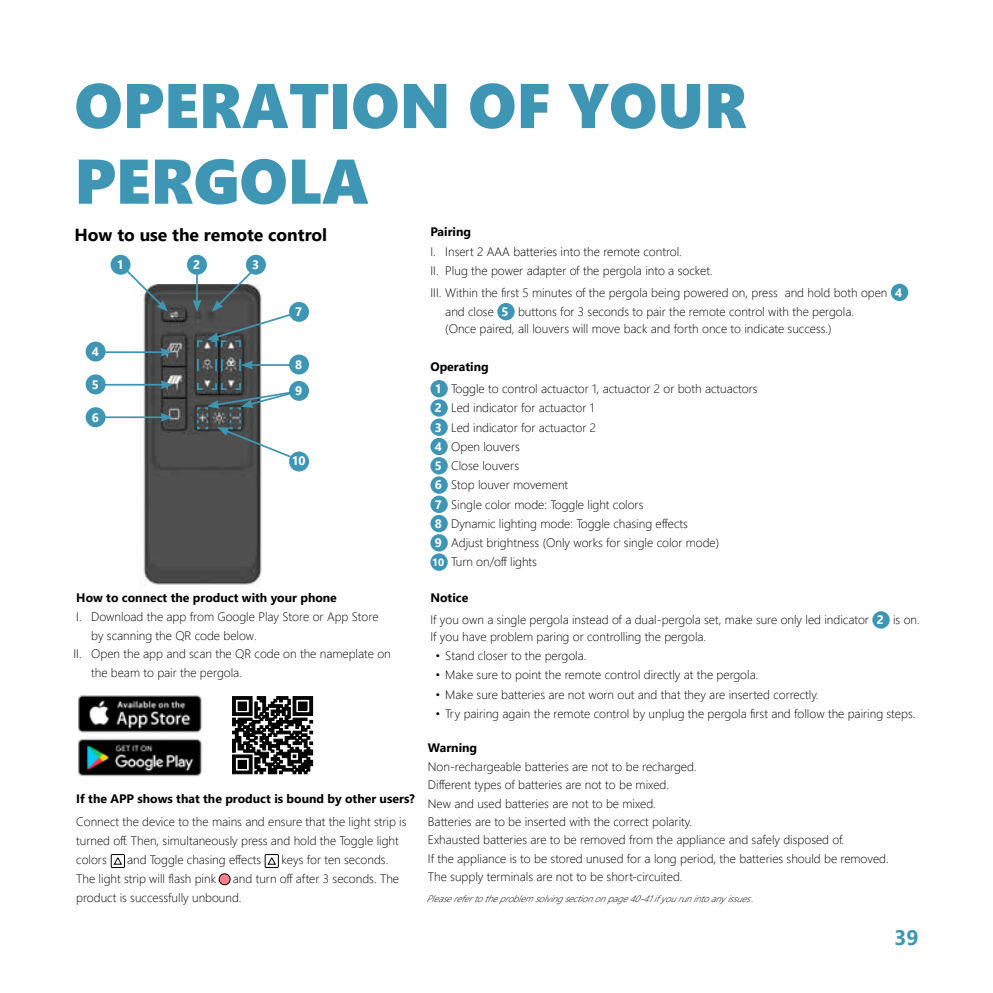
<style>
.page{position:relative;width:993px;height:993px;background:#fff}
.page>*{position:absolute;margin:0;border:0;box-sizing:border-box;transform-origin:0 0}
.t1{font:63px/75.6px "Segoe UI Black";color:#3f96b4}
.t2{font:700 21px "Segoe UI";color:#3f96b4}
.t3{font:700 17.5px "Segoe UI";color:#000}
.t4{font:300 12.25px/19.2px "Segoe UI";color:#000}
.t5{font:700 12.25px "Segoe UI";color:#000}
.t6{font:700 12.25px "Segoe UI";color:#fff}
.t7{font:italic 300 9.28px "Segoe UI";color:#000}
.s1{font-weight:700;color:#fff}
.s2{font-weight:700}
.s3{font-weight:700;font-size:10.5px;color:#fff}
.s4{font-style:normal}
</style>
<div class="page">
<img style="left:132px;top:284px;width:130px;height:303px">
<hr style="left:95px;top:416px;width:68px;height:2px;background:#3f96b4">
<svg style="left:160px;top:412px;width:13px;height:9px"></svg>
<hr style="left:95px;top:384px;width:68px;height:1px;background:#3f96b4">
<svg style="left:160px;top:380px;width:13px;height:9px"></svg>
<hr style="left:95px;top:351px;width:68px;height:2px;background:#3f96b4">
<svg style="left:160px;top:347px;width:13px;height:9px"></svg>
<svg style="left:119px;top:262px;width:49px;height:50px"></svg>
<div style="left:187px;top:255px;width:20px;height:19px;background:#3f96b4;border-radius:50%"></div>
<div style="left:289px;top:354px;width:20px;height:20px;background:#3f96b4;border-radius:50%"></div>
<div style="left:289px;top:302px;width:20px;height:20px;background:#3f96b4;border-radius:50%"></div>
<div style="left:110px;top:255px;width:20px;height:19px;background:#3f96b4;border-radius:50%"></div>
<div style="left:86px;top:374px;width:19px;height:20px;background:#3f96b4;border-radius:50%"></div>
<div style="left:86px;top:407px;width:19px;height:20px;background:#3f96b4;border-radius:50%"></div>
<div style="left:86px;top:341px;width:19px;height:20px;background:#3f96b4;border-radius:50%"></div>
<div style="left:246px;top:255px;width:20px;height:19px;background:#3f96b4;border-radius:50%"></div>
<svg style="left:192px;top:267px;width:109px;height:195px"></svg>
<div style="left:289px;top:381px;width:20px;height:20px;background:#3f96b4;border-radius:50%"></div>
<div style="left:289px;top:451px;width:20px;height:20px;background:#3f96b4;border-radius:50%"></div>
<div style="left:890px;top:283px;width:17px;height:18px;background:#3f96b4;border-radius:50%"></div>
<div style="left:497px;top:303px;width:17px;height:17px;background:#3f96b4;border-radius:50%"></div>
<div style="left:430px;top:380px;width:17px;height:17px;background:#3f96b4;border-radius:50%"></div>
<div style="left:430px;top:399px;width:17px;height:17px;background:#3f96b4;border-radius:50%"></div>
<div style="left:430px;top:418px;width:17px;height:18px;background:#3f96b4;border-radius:50%"></div>
<div style="left:430px;top:437px;width:17px;height:18px;background:#3f96b4;border-radius:50%"></div>
<div style="left:430px;top:457px;width:17px;height:17px;background:#3f96b4;border-radius:50%"></div>
<div style="left:430px;top:476px;width:17px;height:17px;background:#3f96b4;border-radius:50%"></div>
<div style="left:430px;top:495px;width:17px;height:18px;background:#3f96b4;border-radius:50%"></div>
<div style="left:430px;top:514px;width:17px;height:18px;background:#3f96b4;border-radius:50%"></div>
<div style="left:430px;top:534px;width:17px;height:17px;background:#3f96b4;border-radius:50%"></div>
<div style="left:430px;top:553px;width:17px;height:17px;background:#3f96b4;border-radius:50%"></div>
<div style="left:872px;top:611px;width:17px;height:17px;background:#3f96b4;border-radius:50%"></div>
<img style="left:78px;top:695px;width:124px;height:81px">
<svg style="left:232px;top:696px;width:82px;height:79px"></svg>
<div style="left:238px;top:760px;width:8px;height:8px;background:#000"></div>
<div style="left:238px;top:759px;width:8px;height:9px;border:1px solid #000"></div>
<div style="left:111px;top:854px;width:14px;height:13px;border:1px solid #000"></div>
<svg style="left:114px;top:857px;width:8px;height:7px"></svg>
<div style="left:265px;top:854px;width:13px;height:13px;border:1px solid #000"></div>
<svg style="left:268px;top:857px;width:8px;height:7px"></svg>
<div style="left:219px;top:873px;width:11px;height:11px;background:#ff808b;border-radius:50%"></div>
<div style="left:219px;top:873px;width:11px;height:11px;border:1px solid #000;border-radius:50%"></div>
<h1 class="t1" style="left:74px;top:64px;width:673px">OPERATION OF YOUR<br>PERGOLA</h1>
<h3 class="t3" style="left:74px;top:218px;width:254px">How to use the remote control</h3>
<p class="t5" style="left:430px;top:220px;width:42px">Pairing</p>
<p class="t4" style="left:430px;top:240px;width:284px">I. Insert 2 AAA batteries into the remote control.<br>II. Plug the power adapter of the pergola into a socket.</p>
<p class="t4" style="left:445px;top:281px;width:458px;text-indent:-15px">III. Within the first 5 minutes of the pergola being powered on, press and hold both open <span class="s1">4 </span>and close <span class="s1">5</span> buttons for 3 seconds to pair the remote control with the pergola.</p>
<p class="t4" style="left:445px;top:317px;width:388px">(Once paired, all louvers will move back and forth once to indicate success.)</p>
<p class="t4" style="left:434px;top:354px;width:324px;line-height:21.9px;text-indent:-4px"><span class="s2">Operating<br></span><span class="s1">1</span> Toggle to control actuactor 1, actuactor 2 or both actuactors</p>
<p class="t4" style="left:432px;top:397px;width:288px"><span class="s1">2</span> Led indicator for actuactor 1<br><span class="s1">3</span> Led indicator for actuactor 2<br><span class="s1">4</span> Open louvers<br><span class="s1">5</span> Close louvers<br><span class="s1">6</span> Stop louver movement<br><span class="s1">7</span> Single color mode: Toggle light colors<br><span class="s1">8</span> Dynamic lighting mode: Toggle chasing effects<br><span class="s1">9</span> Adjust brightness (Only works for single color mode)<br><span class="s3">10</span> Turn on/off lights</p>
<p class="t4" style="left:430px;top:585px;width:491px;line-height:21.9px"><span class="s2">Notice<br></span>If you own a single pergola instead of a dual-pergola set, make sure only led indicator <span class="s1">2</span> is on.</p>
<p class="t4" style="left:430px;top:625px;width:277px">If you have problem paring or controlling the pergola.</p>
<p class="t4" style="left:435px;top:644px;width:153px">• Stand closer to the pergola.</p>
<p class="t4" style="left:435px;top:664px;width:324px">• Make sure to point the remote control directly at the pergola.</p>
<p class="t4" style="left:435px;top:683px;width:384px">• Make sure batteries are not worn out and that they are inserted correctly.</p>
<p class="t4" style="left:435px;top:702px;width:481px">• Try pairing again the remote control by unplug the pergola first and follow the pairing steps.</p>
<p class="t5" style="left:428px;top:736px;width:51px">Warning</p>
<p class="t4" style="left:428px;top:755px;width:462px;line-height:18.4px">Non-rechargeable batteries are not to be recharged.<br>Different types of batteries are not to be mixed.<br>New and used batteries are not to be mixed.<br>Batteries are to be inserted with the correct polarity.<br>Exhausted batteries are to be removed from the appliance and safely disposed of.<br>If the appliance is to be stored unused for a long period, the batteries should be removed.<br>The supply terminals are not to be short-circuited.</p>
<p class="t7" style="left:426px;top:889px;width:332px">Pleaserefertotheproblemsolvingsectiononpage40-41ifyourunintoanyissues <span class="s4">.</span></p>
<p class="t6" style="left:117px;top:253px;width:9px">1</p>
<p class="t6" style="left:193px;top:253px;width:9px">2</p>
<p class="t6" style="left:252px;top:253px;width:9px">3</p>
<p class="t6" style="left:295px;top:300px;width:9px">7</p>
<p class="t6" style="left:92px;top:340px;width:9px">4</p>
<p class="t6" style="left:295px;top:353px;width:9px">8</p>
<p class="t6" style="left:92px;top:372px;width:9px">5</p>
<p class="t6" style="left:92px;top:405px;width:9px">6</p>
<p class="t6" style="left:295px;top:379px;width:9px">9</p>
<p class="t6" style="left:292px;top:449px;width:15px">10</p>
<p class="t5" style="left:76px;top:585px;width:262px">How to connect the product with your phone</p>
<p class="t4" style="left:76px;top:606px;width:304px">I. Download the app from Google Play Store or App Store</p>
<p class="t4" style="left:91px;top:624px;width:167px">by scanning the QR code below.</p>
<p class="t4" style="left:73px;top:642px;width:319px">II. Open the app and scan the QR code on the nameplate on</p>
<p class="t4" style="left:91px;top:661px;width:152px">the beam to pair the pergola.</p>
<p class="t5" style="left:76px;top:787px;width:340px">If the APP shows that the product is bound by other users?</p>
<p class="t4" style="left:76px;top:811px;width:331px;line-height:18.7px">Connect the device to the mains and ensure that the light strip is turned off. Then, simultaneously press and hold the Toggle light colors</p>
<p class="t4" style="left:127px;top:848px;width:136px">and Toggle chasing effects</p>
<p class="t4" style="left:281px;top:848px;width:108px">keys for ten seconds.</p>
<p class="t4" style="left:76px;top:867px;width:141px">The light strip will flash pink</p>
<p class="t4" style="left:76px;top:868px;width:324px;line-height:18.4px;text-indent:157px">and turn off after 3 seconds. The product is successfully unbound.</p>
<h2 class="t2" style="left:894px;top:917px;width:26px">39</h2>
</div>
